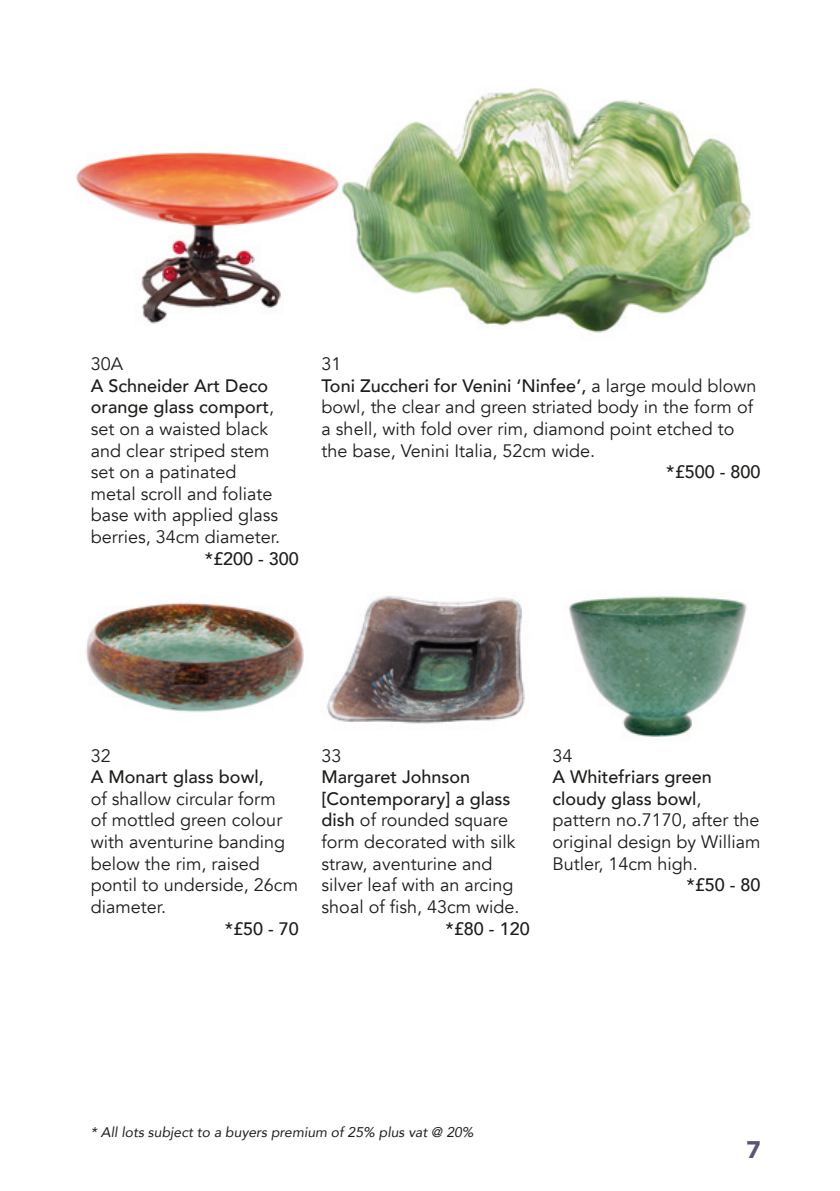
<style>
.page{position:relative;width:840px;height:1191px;background:#fff}
.page>*{position:absolute;margin:0;border:0;box-sizing:border-box;transform-origin:0 0}
.t1{font:900 24px "Avenir";color:#5c5477}
.BHL_text_new{font:18px/21.6px "Avenir";color:#1d1d1b}
.BHL_price_new{font:500 18px "Avenir";color:#1d1d1b}
.t2{font:italic 14px "Avenir";color:#1d1d1b}
.s1{font-weight:500}
</style>
<div class="page">
<img style="left:349px;top:88px;width:402px;height:245px">
<img style="left:76px;top:152px;width:273px;height:172px">
<img style="left:86px;top:602px;width:218px;height:110px">
<img style="left:326px;top:596px;width:199px;height:128px">
<img style="left:569px;top:596px;width:178px;height:141px">
<p class="BHL_text_new" style="left:91px;top:353px;width:34px">30A</p>
<p class="BHL_text_new" style="left:91px;top:375px;width:191px"><span class="s1">A Schneider Art Deco orange glass comport</span>, set on a waisted black and clear striped stem set on a patinated metal scroll and foliate base with applied glass berries, 34cm diameter.</p>
<p class="BHL_price_new" style="left:204px;top:543px;width:96px">*£200 - 300</p>
<p class="BHL_text_new" style="left:321px;top:353px;width:22px">31</p>
<p class="BHL_text_new" style="left:321px;top:375px;width:436px"><span class="s1">Toni Zuccheri for Venini ‘Ninfee’,</span> a large mould blown bowl, the clear and green striated body in the form of a shell, with fold over rim, diamond point etched to the base, Venini Italia, 52cm wide.</p>
<p class="BHL_price_new" style="left:666px;top:456px;width:96px">*£500 - 800</p>
<p class="BHL_text_new" style="left:91px;top:745px;width:22px">32</p>
<p class="BHL_text_new" style="left:91px;top:766px;width:208px"><span class="s1">A Monart glass bowl,<br></span>of shallow circular form<br>of mottled green colour with aventurine banding below the rim, raised pontil to underside, 26cm diameter.</p>
<p class="BHL_price_new" style="left:224px;top:912px;width:76px">*£50 - 70</p>
<p class="BHL_text_new" style="left:321px;top:745px;width:22px">33</p>
<p class="BHL_text_new" style="left:321px;top:766px;width:199px"><span class="s1">Margaret Johnson [Contemporary] a glass dish</span> of rounded square form decorated with silk straw, aventurine and silver leaf with an arcing shoal of fish, 43cm wide.</p>
<p class="BHL_price_new" style="left:445px;top:912px;width:86px">*£80 - 120</p>
<p class="BHL_text_new" style="left:552px;top:745px;width:22px">34</p>
<p class="BHL_text_new" style="left:552px;top:766px;width:209px"><span class="s1">A Whitefriars green cloudy glass bowl</span>, pattern no.7170, after the original design by William<br>Butler, 14cm high.</p>
<p class="BHL_price_new" style="left:686px;top:869px;width:76px">*£50 - 80</p>
<p class="t2" style="left:91px;top:1123px;width:384px">* All lots subject to a buyers premium of 25% plus vat @ 20%</p>
<h1 class="t1" style="left:746px;top:1128px;width:16px">7</h1>
</div>
